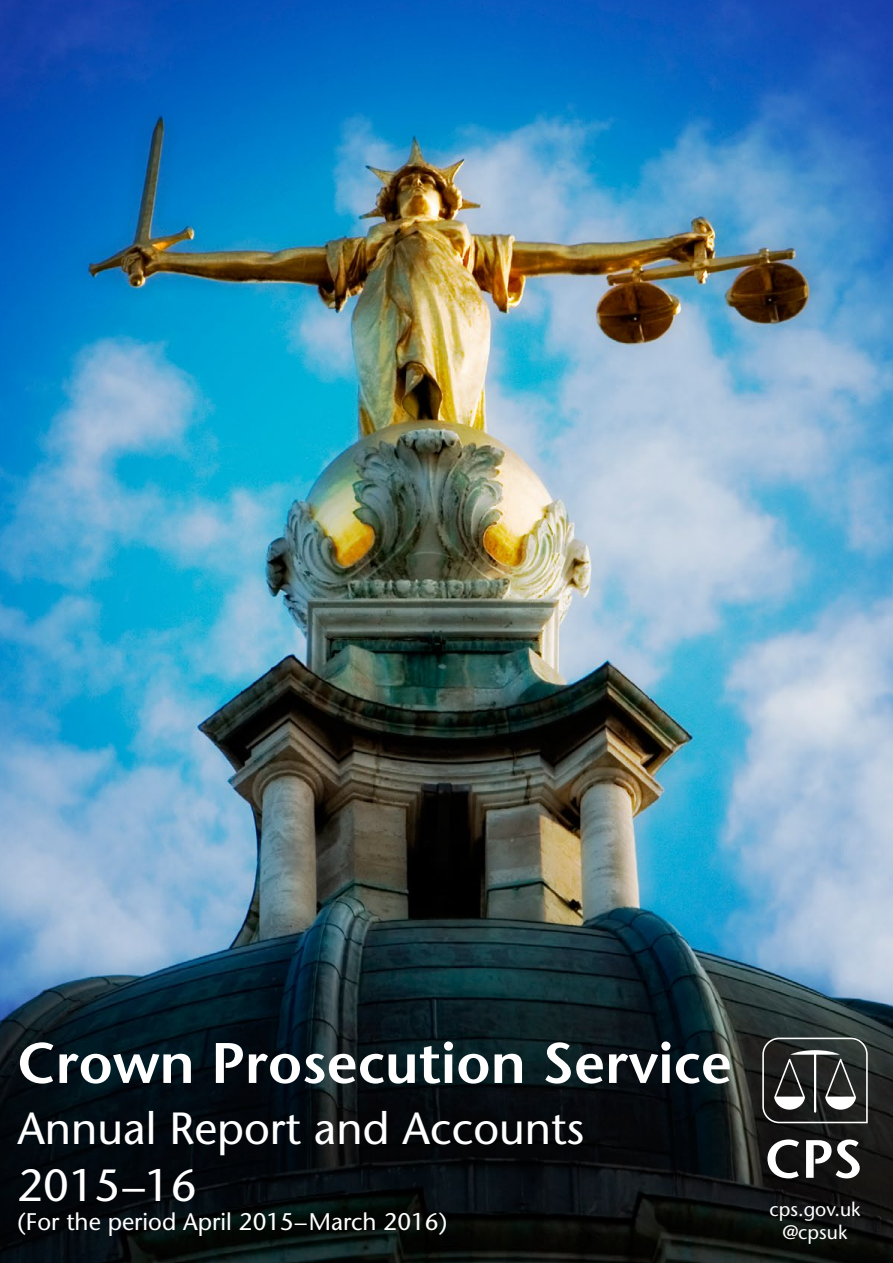
<style>
.page{position:relative;width:893px;height:1263px;background:#fff}
.page>*{position:absolute;margin:0;border:0;box-sizing:border-box;transform-origin:0 0}
.t1{font:600 57px "Stone Sans";color:#fff}
.t2{font:45px "Stone Sans";color:#fff}
.t3{font:24px "Stone Sans";color:#fff}
.t4{font:19.5px "Stone Sans";color:#fff}
</style>
<div class="page">
<img style="left:0;top:0;width:893px;height:1263px">
<svg style="left:762px;top:1037px;width:106px;height:86px;background:#484a49"></svg>
<svg style="left:767px;top:1139px;width:32px;height:39px"></svg>
<svg style="left:806px;top:1139px;width:54px;height:39px"></svg>
<p class="t1" style="left:17px;top:1028px;width:716px">Crown Prosecution Service</p>
<p class="t2" style="left:17px;top:1100px;width:568px">Annual Report and Accounts</p>
<p class="t2" style="left:17px;top:1158px;width:181px">2015–16</p>
<p class="t3" style="left:17px;top:1207px;width:431px">(For the period April 2015–March 2016)</p>
<p class="t4" style="left:769px;top:1197px;width:93px">cps.gov.uk</p>
<p class="t4" style="left:783px;top:1220px;width:66px">@cpsuk</p>
</div>
